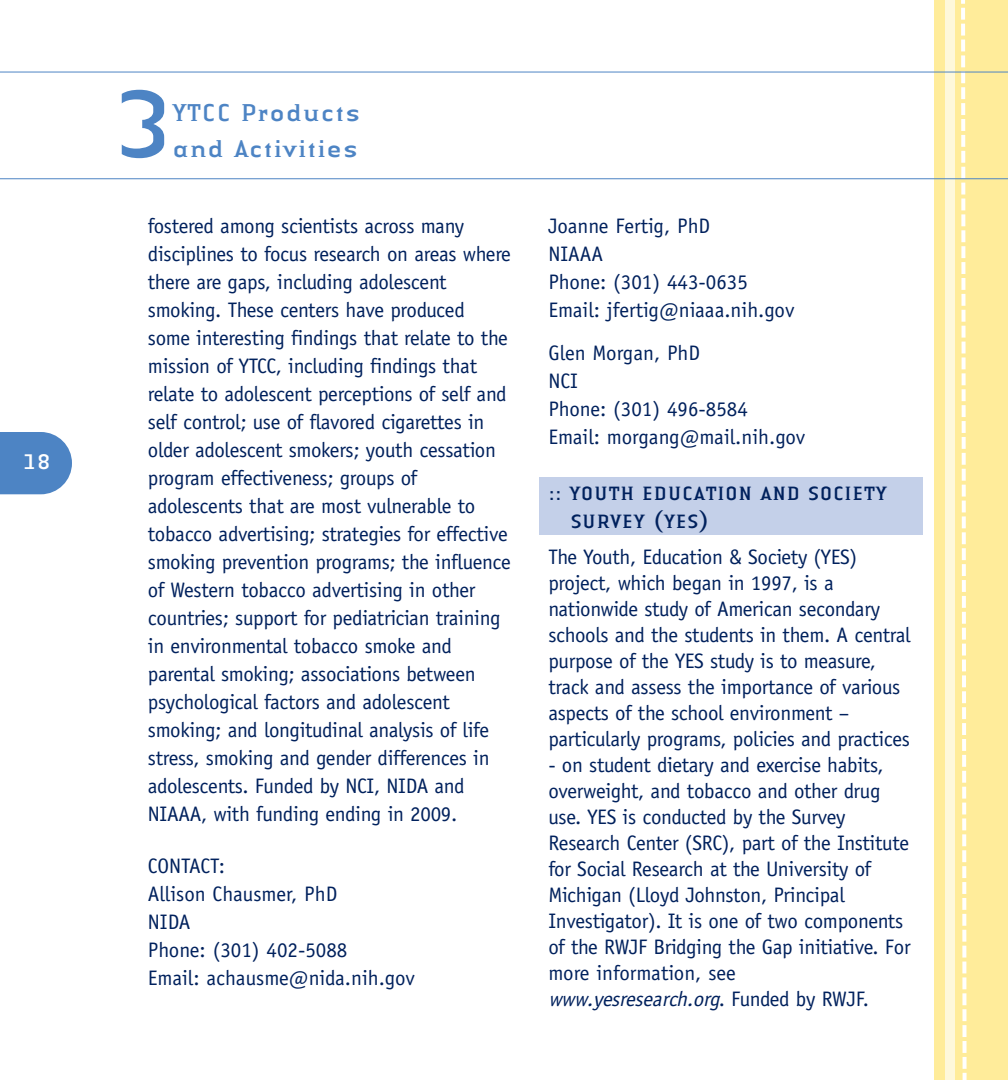
<style>
.page{position:relative;width:1008px;height:1080px;background:#fff}
.page>*{position:absolute;margin:0;border:0;box-sizing:border-box;transform-origin:0 0}
.t1{font:98.4px "LT Authentic Small Serif";color:#4d84c4}
.t2{font:25.4px "LT Authentic Small Serif";color:#4d84c4}
.t3{font:22px "LT Authentic Serif";color:#fff}
.t4{font:21px/28px "Officina Sans";letter-spacing:-.015em;color:#00215d}
.t5{font:20px/28px "LT Authentic Small Serif";color:#00215d}
.s1{font-style:italic}
</style>
<div class="page">
<div style="left:540px;top:477px;width:383px;height:58px;background:#c4d0e9"></div>
<div style="left:934px;top:0;width:74px;height:1080px;background:#ffec9a"></div>
<div style="left:945px;top:0;width:9px;height:1080px;background:#fef8db"></div>
<svg style="left:959px;top:0;width:10px;height:1080px"></svg>
<svg style="left:0;top:432px;width:72px;height:62px;background:#5d8fc9"></svg>
<hr style="left:0;top:178px;width:1008px;height:1px;background:#4d84c4">
<hr style="left:0;top:72px;width:1008px;height:1px;background:#4d84c4">
<p class="t3" style="left:23px;top:454px;width:30px">18</p>
<h1 class="t1" style="left:112px;top:91px;width:64px">3</h1>
<p class="t2" style="left:172px;top:104px;width:190px">YTCC Products</p>
<p class="t2" style="left:172px;top:140px;width:188px">and Activities</p>
<p class="t4" style="left:148px;top:214px;width:365px">fostered among scientists across many disciplines to focus research on areas where there are gaps, including adolescent smoking. These centers have produced some interesting findings that relate to the mission of YTCC, including findings that relate to adolescent perceptions of self and self control; use of flavored cigarettes in older adolescent smokers; youth cessation program effectiveness; groups of adolescents that are most vulnerable to tobacco advertising; strategies for effective smoking prevention programs; the influence of Western tobacco advertising in other countries; support for pediatrician training in environmental tobacco smoke and parental smoking; associations between psychological factors and adolescent smoking; and longitudinal analysis of life stress, smoking and gender differences in adolescents. Funded by NCI, NIDA and NIAAA, with funding ending in 2009.</p>
<p class="t4" style="left:148px;top:854px;width:269px">CONTACT:<br>Allison Chausmer, PhD<br>NIDA<br>Phone: (301) 402-5088<br>Email: achausme@nida.nih.gov</p>
<p class="t4" style="left:548px;top:214px;width:248px">Joanne Fertig, PhD<br>NIAAA<br>Phone: (301) 443-0635<br>Email: jfertig@niaaa.nih.gov</p>
<p class="t4" style="left:548px;top:340px;width:258px">Glen Morgan, PhD<br>NCI<br>Phone: (301) 496-8584<br>Email: morgang@mail.nih.gov</p>
<p class="t5" style="left:570px;top:481px;width:318px;text-indent:-22px">:: YOUTH EDUCATION AND SOCIETY<br>SURVEY (YES)</p>
<p class="t4" style="left:548px;top:545px;width:364px;line-height:26px">The Youth, Education &amp; Society (YES) project, which began in 1997, is a nationwide study of American secondary schools and the students in them. A central purpose of the YES study is to measure, track and assess the importance of various aspects of the school environment – particularly programs, policies and practices</p>
<p class="t4" style="left:548px;top:753px;width:364px;line-height:26px">- on student dietary and exercise habits, overweight, and tobacco and other drug use. YES is conducted by the Survey Research Center (SRC), part of the Institute for Social Research at the University of Michigan (Lloyd Johnston, Principal Investigator). It is one of two components of the RWJF Bridging the Gap initiative. For more information, see <span class="s1">www.yesresearch.org</span>. F u n d e d b y R WJ F.</p>
</div>
